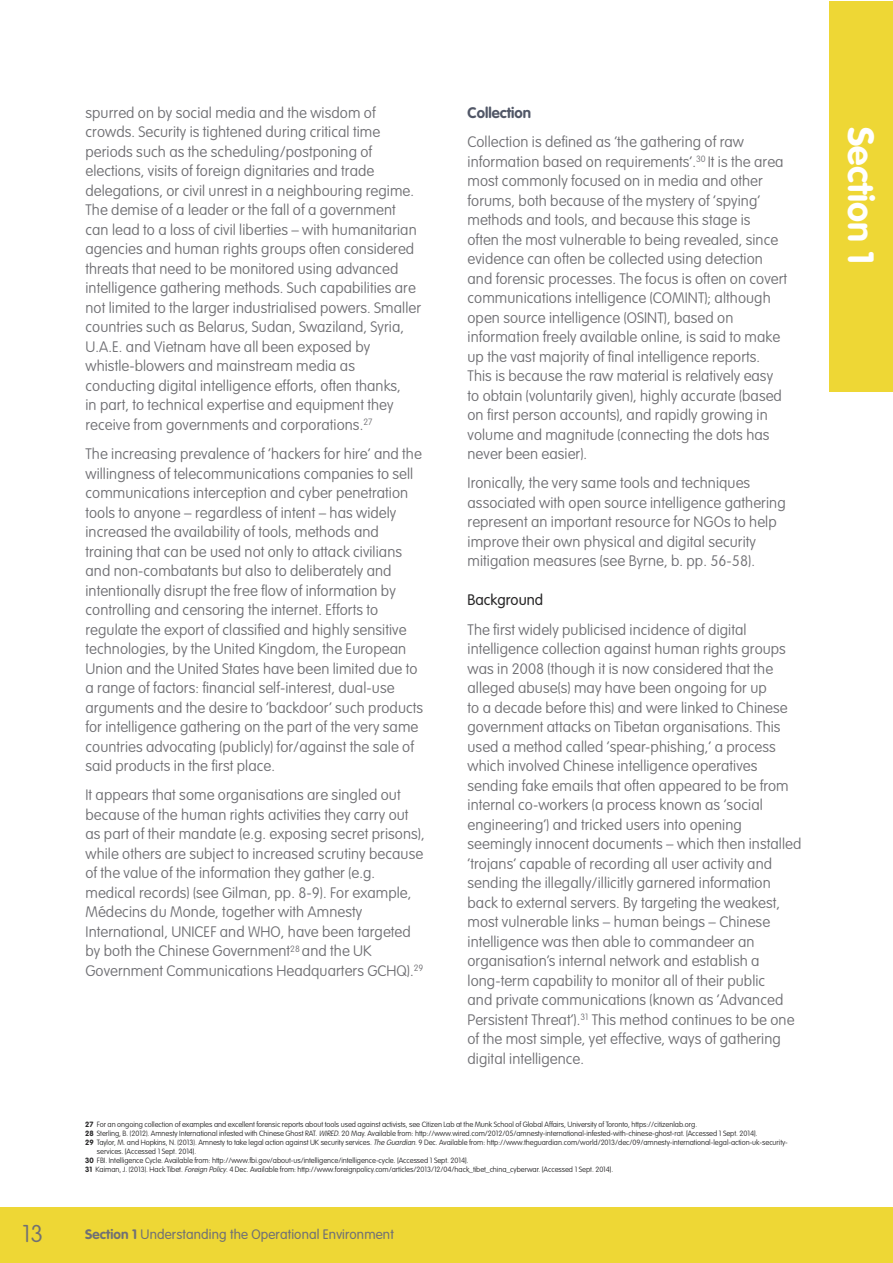
<style>
.page{position:relative;width:893px;height:1263px;background:#fff}
.page>*{position:absolute;margin:0;border:0;box-sizing:border-box;transform-origin:0 0}
.t1{font:700 36px "VAG Rounded Std";letter-spacing:.005em;color:#fff}
.t2{font:100 24px "VAG Rounded Std";color:#707074}
.t3{font:100 15px/19.5px "VAG Rounded Std";letter-spacing:.005em;color:#707074}
.t4{font:700 15px "VAG Rounded Std";color:#515767}
.t5{font:300 15px "VAG Rounded Std";color:#272627}
.t6{font:300 13.5px "VAG Rounded Std";letter-spacing:.01em;color:#707074}
.t7{font:100 7.5px "VAG Rounded Std";letter-spacing:-.005em;color:#272627}
.s1{font-weight:700}
.s2{font-style:italic}
</style>
<div class="page">
<div style="left:0;top:1208px;width:892px;height:55px;background:#eed735"></div>
<div style="left:829px;top:1px;width:63px;height:390px;background:#eed735"></div>
<p class="t3" style="left:85px;top:103px;width:337px">spurred on by social media and the wisdom of crowds. Security is tightened during critical time periods such as the scheduling/postponing of elections, visits of foreign dignitaries and trade delegations, or civil unrest in a neighbouring regime.<br>The demise of a leader or the fall of a government can lead to a loss of civil liberties – with humanitarian agencies and human rights groups often considered threats that need to be monitored using advanced intelligence gathering methods. Such capabilities are not limited to the larger industrialised powers. Smaller countries such as Belarus, Sudan, Swaziland, Syria, U.A.E. and Vietnam have all been exposed by whistle-blowers and mainstream media as conducting digital intelligence efforts, often thanks,<br>in part, to technical expertise and equipment they receive from governments and corporations.<sup>27</sup></p>
<p class="t3" style="left:85px;top:445px;width:339px">The increasing prevalence of ‘hackers for hire’ and the willingness of telecommunications companies to sell communications interception and cyber penetration tools to anyone – regardless of intent – has widely increased the availability of tools, methods and training that can be used not only to attack civilians and non-combatants but also to deliberately and intentionally disrupt the free flow of information by controlling and censoring the internet. Efforts to regulate the export of classified and highly sensitive technologies, by the United Kingdom, the European Union and the United States have been limited due to a range of factors: financial self-interest, dual-use arguments and the desire to ‘backdoor’ such products for intelligence gathering on the part of the very same countries advocating (publicly) for/against the sale of said products in the first place.</p>
<p class="t3" style="left:85px;top:786px;width:341px">It appears that some organisations are singled out because of the human rights activities they carry out as part of their mandate (e.g. exposing secret prisons), while others are subject to increased scrutiny because of the value of the information they gather (e.g. medical records) (see Gilman, pp. 8-9). For example, Médecins du Monde, together with Amnesty International, UNICEF and WHO, have been targeted by both the Chinese Government<sup>28</sup> and the UK Government Communications Headquarters GCHQ).<sup>29</sup></p>
<p class="t4" style="left:467px;top:104px;width:65px">Collection</p>
<p class="t3" style="left:467px;top:133px;width:321px">Collection is defined as ‘the gathering of raw information based on requirements’.<sup>30</sup> It is the area most commonly focused on in media and other forums, both because of the mystery of ‘spying’ methods and tools, and because this stage is<br>often the most vulnerable to being revealed, since evidence can often be collected using detection and forensic processes. The focus is often on covert communications intelligence (COMINT); although open source intelligence (OSINT), based on information freely available online, is said to make up the vast majority of final intelligence reports.<br>This is because the raw material is relatively easy to obtain (voluntarily given), highly accurate (based on first person accounts), and rapidly growing in volume and magnitude (connecting the dots has never been easier).</p>
<p class="t3" style="left:467px;top:474px;width:320px">Ironically, the very same tools and techniques associated with open source intelligence gathering represent an important resource for NGOs to help improve their own physical and digital security mitigation measures (see Byrne, b. pp. 56-58).</p>
<p class="t5" style="left:467px;top:592px;width:77px">Background</p>
<p class="t3" style="left:467px;top:620px;width:335px">The first widely publicised incidence of digital intelligence collection against human rights groups was in 2008 (though it is now considered that the alleged abuse(s) may have been ongoing for up<br>to a decade before this) and were linked to Chinese government attacks on Tibetan organisations. This used a method called ‘spear-phishing,’ a process which involved Chinese intelligence operatives sending fake emails that often appeared to be from internal co-workers (a process known as ‘social engineering’) and tricked users into opening seemingly innocent documents – which then installed ‘trojans’ capable of recording all user activity and sending the illegally/illicitly garnered information back to external servers. By targeting the weakest, most vulnerable links – human beings – Chinese intelligence was then able to commandeer an organisation’s internal network and establish a long-term capability to monitor all of their public<br>and private communications (known as ‘Advanced Persistent Threat’).<sup>31</sup> This method continues to be one of the most simple, yet effective, ways of gathering digital intelligence.</p>
<p class="t7" style="left:85px;top:1120px;width:613px"><span class="s1">27</span> For an ongoing collection of examples and excellent forensic reports about tools used against activists, see Citizen Lab at the Munk School of Global Affairs, University of Toronto, https://citizenlab.org.</p>
<p class="t7" style="left:85px;top:1129px;width:674px"><span class="s1">28</span> Sterling, B. (2012). Amnesty International infested with Chinese Ghost RAT. <span class="s2">WIRED</span>. 20 May. Available from: http://www.wired.com/2012/05/amnesty-international-infested-with-chinese-ghost-rat. [Accessed 1 Sept. 2014].</p>
<p class="t7" style="left:85px;top:1138px;width:704px"><span class="s1">29</span> Taylor, M. and Hopkins, N. (2013). Amnesty to take legal action against UK security services. <span class="s2">The Guardian</span>. 9 Dec. Available from: http://www.theguardian.com/world/2013/dec/09/amnesty-international-legal-action-uk-security-</p>
<p class="t7" style="left:97px;top:1147px;width:101px">services. [Accessed 1 Sept. 2014].</p>
<p class="t7" style="left:85px;top:1156px;width:385px"><span class="s1">30</span> FBI. Intelligence Cycle. Available from: http://www.fbi.gov/about-us/intelligence/intelligence-cycle. [Accessed 1 Sept. 2014].</p>
<p class="t7" style="left:85px;top:1165px;width:529px"><span class="s1">31</span> Kaiman, J. (2013). Hack Tibet. <span class="s2">Foreign Policy</span>. 4 Dec. Available from: http://www.foreignpolicy.com/articles/2013/12/04/hack_tibet_china_cyberwar. [Accessed 1 Sept. 2014].</p>
<h2 class="t2" style="left:22px;top:1220px;width:23px">13</h2>
<p class="t6" style="left:85px;top:1226px;width:310px"><span class="s1">Section 1</span> Understanding the Operational Environment</p>
<h1 class="t1" style="left:882px;top:127px;width:139px;rotate:90deg">Section 1</h1>
</div>
